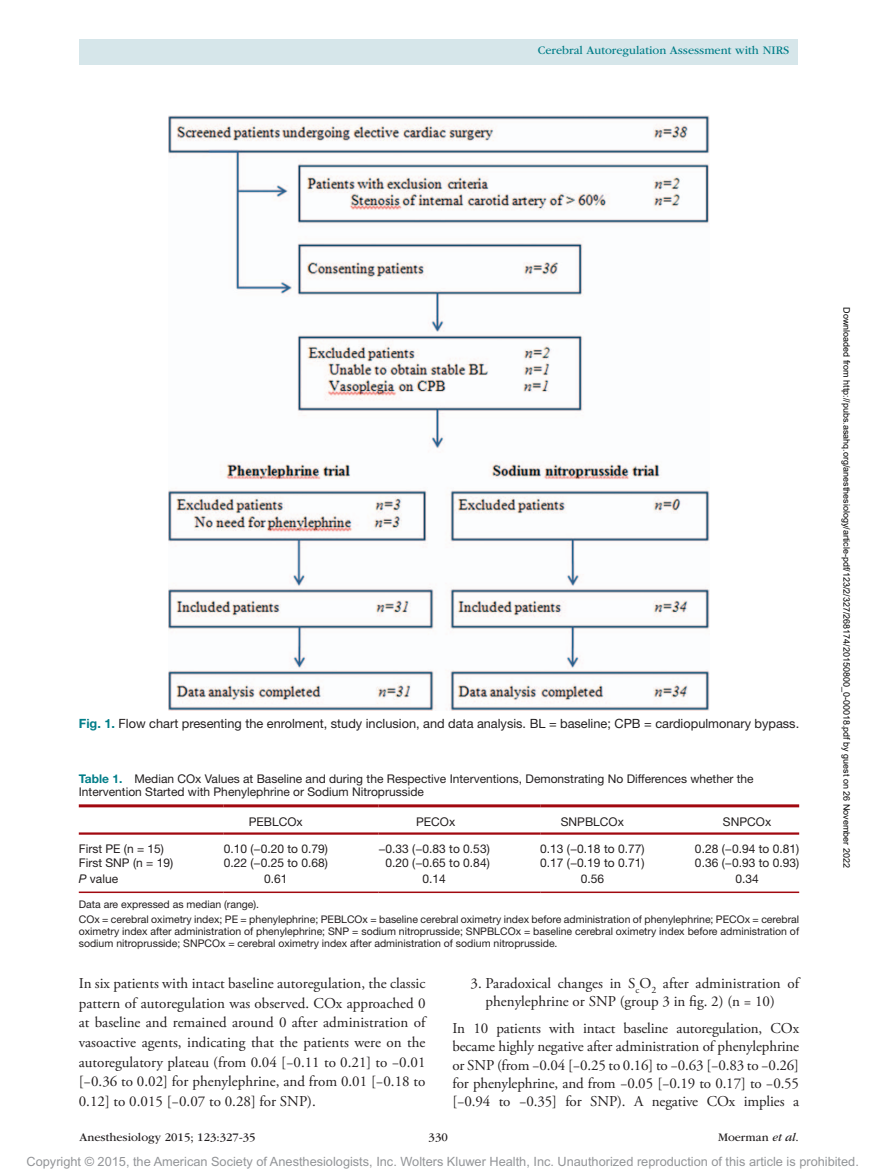
<style>
.page{position:relative;width:878px;height:1175px;background:#fff}
.page>*{position:absolute;margin:0;border:0;box-sizing:border-box;transform-origin:0 0}
.t1{font:15px/19.6px "Adobe Garamond Pro";color:#231f20;text-align:justify}
.t2{font:12.75px "Arial MT Std";color:#939598}
.t3{font:12.75px "Helvetica Neue LT Std";color:#231f20}
.t4{font:12px/13.5px "Helvetica Neue LT Std";color:#231f20}
.t5{font:12px "ITC Garamond Std";color:#231f20}
.t6{font:12px "ITC Garamond Std";color:#007d88}
.t7{font:10.5px/15px "Helvetica Neue LT Std";color:#231f20}
.t8{font:9px "Arial";color:#000}
.s1{font-weight:700;color:#007d88}
.s2{font-style:italic}
</style>
<div class="page">
<div style="left:79px;top:39px;width:718px;height:25px;background:#d6e6ea"></div>
<img style="left:169px;top:116px;width:540px;height:594px">
<hr style="left:79px;top:804px;width:145px;height:3px;background:#a1080f">
<hr style="left:224px;top:804px;width:154px;height:3px;background:#a1080f">
<hr style="left:378px;top:804px;width:162px;height:3px;background:#a1080f">
<hr style="left:540px;top:804px;width:155px;height:3px;background:#a1080f">
<hr style="left:695px;top:804px;width:104px;height:3px;background:#a1080f">
<hr style="left:79px;top:832px;width:145px;height:2px;background:#a1080f">
<hr style="left:224px;top:832px;width:154px;height:2px;background:#a1080f">
<hr style="left:378px;top:832px;width:162px;height:2px;background:#a1080f">
<hr style="left:540px;top:832px;width:155px;height:2px;background:#a1080f">
<hr style="left:695px;top:832px;width:104px;height:2px;background:#a1080f">
<hr style="left:79px;top:891px;width:145px;height:2px;background:#a1080f">
<hr style="left:224px;top:891px;width:154px;height:2px;background:#a1080f">
<hr style="left:378px;top:891px;width:162px;height:2px;background:#a1080f">
<hr style="left:540px;top:891px;width:155px;height:2px;background:#a1080f">
<hr style="left:695px;top:891px;width:104px;height:2px;background:#a1080f">
<p class="t6" style="left:538px;top:44px;width:253px">Cerebral Autoregulation Assessment with NIRS</p>
<p class="t3" style="left:79px;top:716px;width:722px"><span class="s1">Fig. 1.</span> Flow chart presenting the enrolment, study inclusion, and data analysis. BL = baseline; CPB = cardiopulmonary bypass.</p>
<p class="t4" style="left:79px;top:771px;width:676px"><span class="s1">Table 1.</span> Median COx Values at Baseline and during the Respective Interventions, Demonstrating No Differences whether the<br>Intervention Started with Phenylephrine or Sodium Nitroprusside</p>
<p class="t4" style="left:249px;top:815px;width:55px">PEBLCOx</p>
<p class="t4" style="left:416px;top:815px;width:41px">PECOx</p>
<p class="t4" style="left:561px;top:815px;width:65px">SNPBLCOx</p>
<p class="t4" style="left:723px;top:815px;width:50px">SNPCOx</p>
<p class="t4" style="left:79px;top:841px;width:87px">First PE (n = 15)</p>
<p class="t4" style="left:224px;top:841px;width:106px">0.10 (−0.20 to 0.79)</p>
<p class="t4" style="left:378px;top:841px;width:113px">−0.33 (−0.83 to 0.53)</p>
<p class="t4" style="left:540px;top:841px;width:106px">0.13 (−0.18 to 0.77)</p>
<p class="t4" style="left:695px;top:841px;width:106px">0.28 (−0.94 to 0.81)</p>
<p class="t4" style="left:79px;top:856px;width:96px">First SNP (n = 19)</p>
<p class="t4" style="left:224px;top:856px;width:106px">0.22 (−0.25 to 0.68)</p>
<p class="t4" style="left:385px;top:856px;width:106px">0.20 (−0.65 to 0.84)</p>
<p class="t4" style="left:540px;top:856px;width:106px">0.17 (−0.19 to 0.71)</p>
<p class="t4" style="left:695px;top:856px;width:106px">0.36 (−0.93 to 0.93)</p>
<p class="t4" style="left:79px;top:872px;width:41px"><span class="s2">P</span> value</p>
<p class="t4" style="left:264px;top:872px;width:25px">0.61</p>
<p class="t4" style="left:422px;top:872px;width:25px">0.14</p>
<p class="t4" style="left:580px;top:872px;width:25px">0.56</p>
<p class="t4" style="left:735px;top:872px;width:25px">0.34</p>
<p class="t7" style="left:79px;top:896px;width:722px">Data are expressed as median (range).<br>COx = cerebral oximetry index; PE = phenylephrine; PEBLCOx = baseline cerebral oximetry index before administration of phenylephrine; PECOx = cerebral</p>
<p class="t7" style="left:79px;top:925px;width:721px;line-height:12px">oximetry index after administration of phenylephrine; SNP = sodium nitroprusside; SNPBLCOx = baseline cerebral oximetry index before administration of sodium nitroprusside; SNPCOx = cerebral oximetry index after administration of sodium nitroprusside.</p>
<p class="t1" style="left:79px;top:973px;width:348px">In six patients with intact baseline autoregulation, the classic pattern of autoregulation was observed. COx approached 0 at baseline and remained around 0 after administration of vasoactive agents, indicating that the patients were on the autoregulatory plateau (from 0.04 [−0.11 to 0.21] to −0.01 [−0.36 to 0.02] for phenylephrine, and from 0.01 [−0.18 to 0.12] to 0.015 [−0.07 to 0.28] for SNP).</p>
<p class="t1" style="left:485px;top:974px;width:315px;line-height:18.1px;text-indent:-15px">3. Paradoxical changes in S<sub>c</sub>O<sub>2</sub> after administration of phenylephrine or SNP (group 3 in fig. 2) (n = 10)</p>
<p class="t1" style="left:452px;top:1020px;width:348px;line-height:18.1px">In 10 patients with intact baseline autoregulation, COx became highly negative after administration of phenylephrine or SNP (from −0.04 [−0.25 to 0.16] to −0.63 [−0.83 to −0.26] for phenylephrine, and from −0.05 [−0.19 to 0.17] to −0.55 [−0.94 to −0.35] for SNP). A negative COx implies a</p>
<p class="t5" style="left:80px;top:1130px;width:177px">Anesthesiology 2015; 123:327-35</p>
<p class="t5" style="left:428px;top:1130px;width:21px">330</p>
<p class="t5" style="left:718px;top:1130px;width:82px">Moerman <span class="s2">et al</span>.</p>
<p class="t8" style="left:850px;top:307px;width:562px;rotate:90deg">Downloaded from http://pubs.asahq.org/anesthesiology/article-pdf/123/2/327/268174/20150800_0-00018.pdf by guest on 26 November 2022</p>
<p class="t2" style="left:27px;top:1154px;width:833px">Copyright © 2015, the American Society of Anesthesiologists, Inc. Wolters Kluwer Health, Inc. Unauthorized reproduction of this article is prohibited.</p>
</div>
